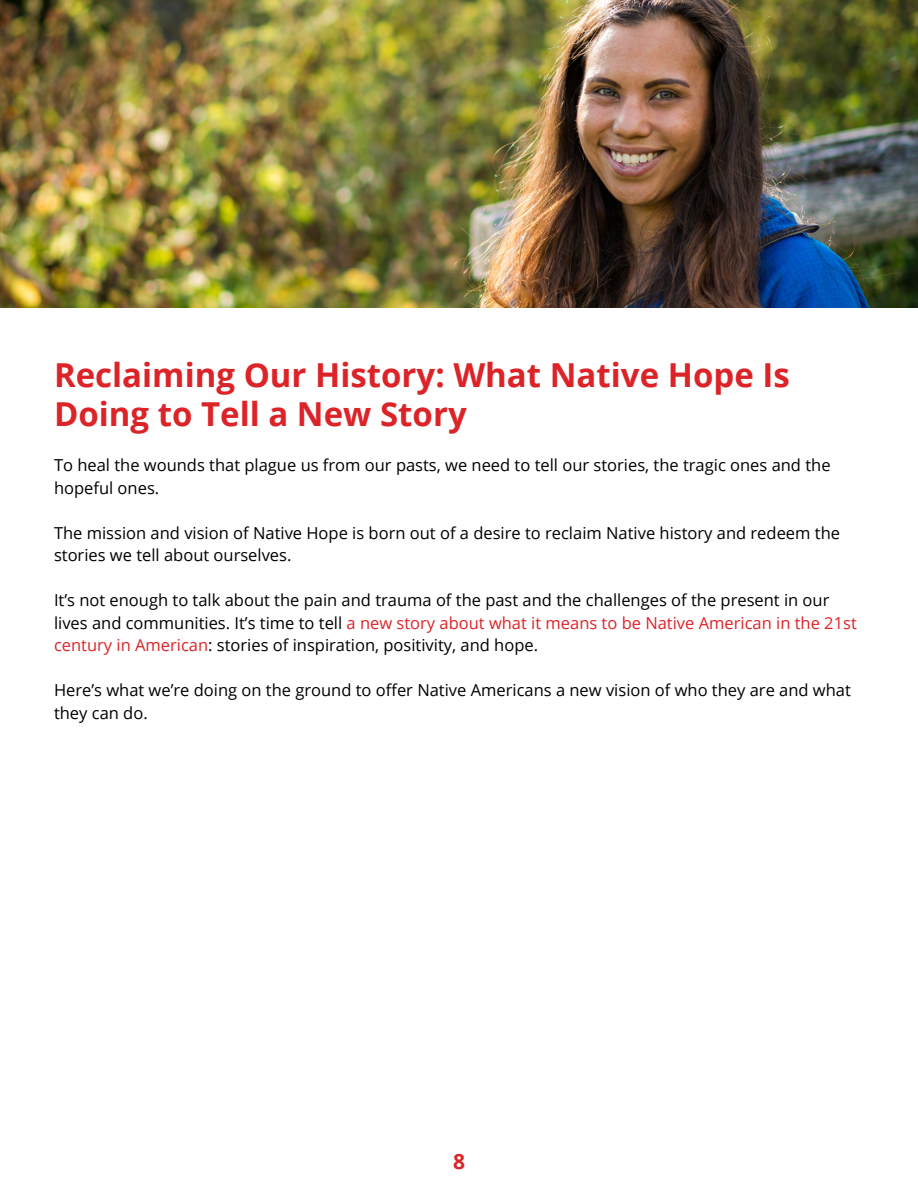
<style>
.page{position:relative;width:918px;height:1188px;background:#fff}
.page>*{position:absolute;margin:0;border:0;box-sizing:border-box;transform-origin:0 0}
.t1{font:700 33px/39.6px "Open Sans";color:#dc2328}
.t2{font:700 21px "Open Sans";color:#dc2328}
.t3{font:16.5px/22.5px "Open Sans";color:#000}
.s1{color:#dc2328}
</style>
<div class="page">
<img style="left:0;top:0;width:918px;height:307px">
<p class="t1" style="left:54px;top:354px;width:737px">Reclaiming Our History: What Native Hope Is<br>Doing to Tell a New Story</p>
<p class="t3" style="left:54px;top:454px;width:778px">To heal the wounds that plague us from our pasts, we need to tell our stories, the tragic ones and the hopeful ones.</p>
<p class="t3" style="left:54px;top:521px;width:788px">The mission and vision of Native Hope is born out of a desire to reclaim Native history and redeem the stories we tell about ourselves.</p>
<p class="t3" style="left:54px;top:589px;width:804px">It’s not enough to talk about the pain and trauma of the past and the challenges of the present in our lives and communities. It’s time to tell <span class="s1">a new story about what it means to be Native American in the 21st century in American</span>: stories of inspiration, positivity, and hope.</p>
<p class="t3" style="left:54px;top:679px;width:798px">Here’s what we’re doing on the ground to offer Native Americans a new vision of who they are and what they can do.</p>
<p class="t2" style="left:453px;top:1147px;width:13px">8</p>
</div>
